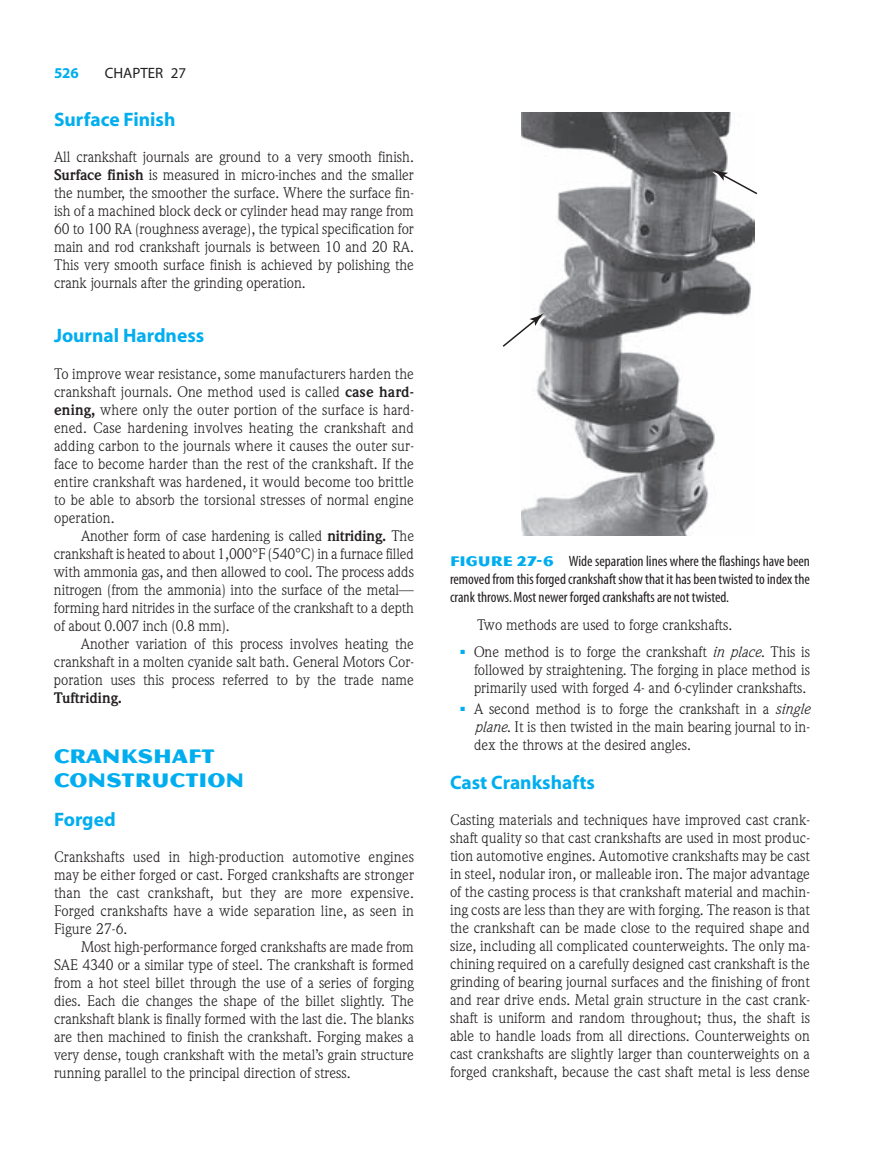
<style>
.page{position:relative;width:891px;height:1175px;background:#fff}
.page>*{position:absolute;margin:0;border:0;box-sizing:border-box;transform-origin:0 0}
.t1{font:21px/24px "Magnesium MVB";color:#00aeef}
.t2{font:700 19.5px "Myriad";color:#00aeef}
.t3{font:15px/18px "Weidemann";color:#231f20;text-align:justify}
.t4{font:condensed 15px/18px "Myriad";color:#231f20;text-align:justify}
.t5{font:700 15px "Weidemann";color:#231f20}
.t6{font:15px "Myriad";color:#231f20}
.t7{font:700 15px "Myriad";color:#00aeef}
.s1{font-weight:700}
.s2{font-family:"Magnesium MVB";font-stretch:normal;color:#00aeef}
.s3{font-style:italic}
</style>
<div class="page">
<img style="left:522px;top:112px;width:233px;height:424px">
<svg style="left:712px;top:170px;width:45px;height:28px"></svg>
<svg style="left:503px;top:313px;width:43px;height:37px"></svg>
<p class="t7" style="left:54px;top:67px;width:26px">526</p>
<p class="t6" style="left:105px;top:67px;width:83px">CHAPTER 27</p>
<h2 class="t2" style="left:54px;top:112px;width:123px">Surface Finish</h2>
<p class="t3" style="left:54px;top:150px;width:361px">All crankshaft journals are ground to a very smooth finish.<br><span class="s1">Surface finish</span> is measured in micro-inches and the smaller the number, the smoother the surface. Where the surface fin&shy;ish of a machined block deck or cylinder head may range from 60 to 100 RA (roughness average), the typical specification for main and rod crankshaft journals is between 10 and 20 RA.<br>This very smooth surface finish is achieved by polishing the crank journals after the grinding operation.</p>
<h2 class="t2" style="left:54px;top:328px;width:152px">Journal Hardness</h2>
<p class="t3" style="left:54px;top:366px;width:361px">To improve wear resistance, some manufacturers harden the crankshaft journals. One method used is called <span class="s1">case hard&shy;ening,</span> where only the outer portion of the surface is hard&shy;ened. Case hardening involves heating the crankshaft and adding carbon to the journals where it causes the outer sur&shy;face to become harder than the rest of the crankshaft. If the entire crankshaft was hardened, it would become too brittle to be able to absorb the torsional stresses of normal engine operation.</p>
<p class="t3" style="left:54px;top:528px;width:362px;text-indent:27px">Another form of case hardening is called <span class="s1">nitriding.</span> The crankshaft is heated to about 1,000°F (540°C) in a furnace filled with ammonia gas, and then allowed to cool. The process adds nitrogen (from the ammonia) into the surface of the metal— forming hard nitrides in the surface of the crankshaft to a depth of about 0.007 inch (0.8 mm).</p>
<p class="t3" style="left:54px;top:636px;width:361px;text-indent:27px">Another variation of this process involves heating the crankshaft in a molten cyanide salt bath. General Motors Cor&shy;poration uses this process referred to by the trade name</p>
<p class="t5" style="left:54px;top:692px;width:70px">Tuftriding.</p>
<h1 class="t1" style="left:54px;top:743px;width:192px">CRANKSHAFT<br>CONSTRUCTION</h1>
<h2 class="t2" style="left:54px;top:811px;width:63px">Forged</h2>
<p class="t3" style="left:54px;top:849px;width:362px">Crankshafts used in high-production automotive engines may be either forged or cast. Forged crankshafts are stronger than the cast crankshaft, but they are more expensive.<br>Forged crankshafts have a wide separation line, as seen in Figure 27-6.</p>
<p class="t3" style="left:54px;top:939px;width:361px;text-indent:27px">Most high-performance forged crankshafts are made from SAE 4340 or a similar type of steel. The crankshaft is formed from a hot steel billet through the use of a series of forging dies. Each die changes the shape of the billet slightly. The crankshaft blank is finally formed with the last die. The blanks are then machined to finish the crankshaft. Forging makes a very dense, tough crankshaft with the metal’s grain structure running parallel to the principal direction of stress.</p>
<p class="t4" style="left:450px;top:553px;width:361px"><span class="s2">FIGURE 27-6</span> Wide separation lines where the flashings have been removed from this forged crankshaft show that it has been twisted to index the crank throws.Most newer forged crankshafts are not twisted.</p>
<p class="t3" style="left:477px;top:617px;width:257px">Two methods are used to forge crankshafts.</p>
<p class="t3" style="left:474px;top:644px;width:338px;text-indent:-14px"><sup>■</sup> One method is to forge the crankshaft <span class="s3">in place</span>. This is followed by straightening. The forging in place method is primarily used with forged 4- and 6-cylinder crankshafts.</p>
<p class="t3" style="left:474px;top:701px;width:337px;text-indent:-14px"><sup>■</sup> A second method is to forge the crankshaft in a <span class="s3">single plane</span>. It is then twisted in the main bearing journal to in&shy;dex the throws at the desired angles.</p>
<h2 class="t2" style="left:450px;top:775px;width:146px">Cast Crankshafts</h2>
<p class="t3" style="left:450px;top:812px;width:361px">Casting materials and techniques have improved cast crank&shy;shaft quality so that cast crankshafts are used in most produc&shy;tion automotive engines. Automotive crankshafts may be cast in steel, nodular iron, or malleable iron. The major advantage of the casting process is that crankshaft material and machin&shy;ing costs are less than they are with forging. The reason is that the crankshaft can be made close to the required shape and size, including all complicated counterweights. The only ma&shy;chining required on a carefully designed cast crankshaft is the grinding of bearing journal surfaces and the finishing of front and rear drive ends. Metal grain structure in the cast crank&shy;shaft is uniform and random throughout; thus, the shaft is able to handle loads from all directions. Counterweights on cast crankshafts are slightly larger than counterweights on a forged crankshaft, because the cast shaft metal is less dense</p>
</div>
